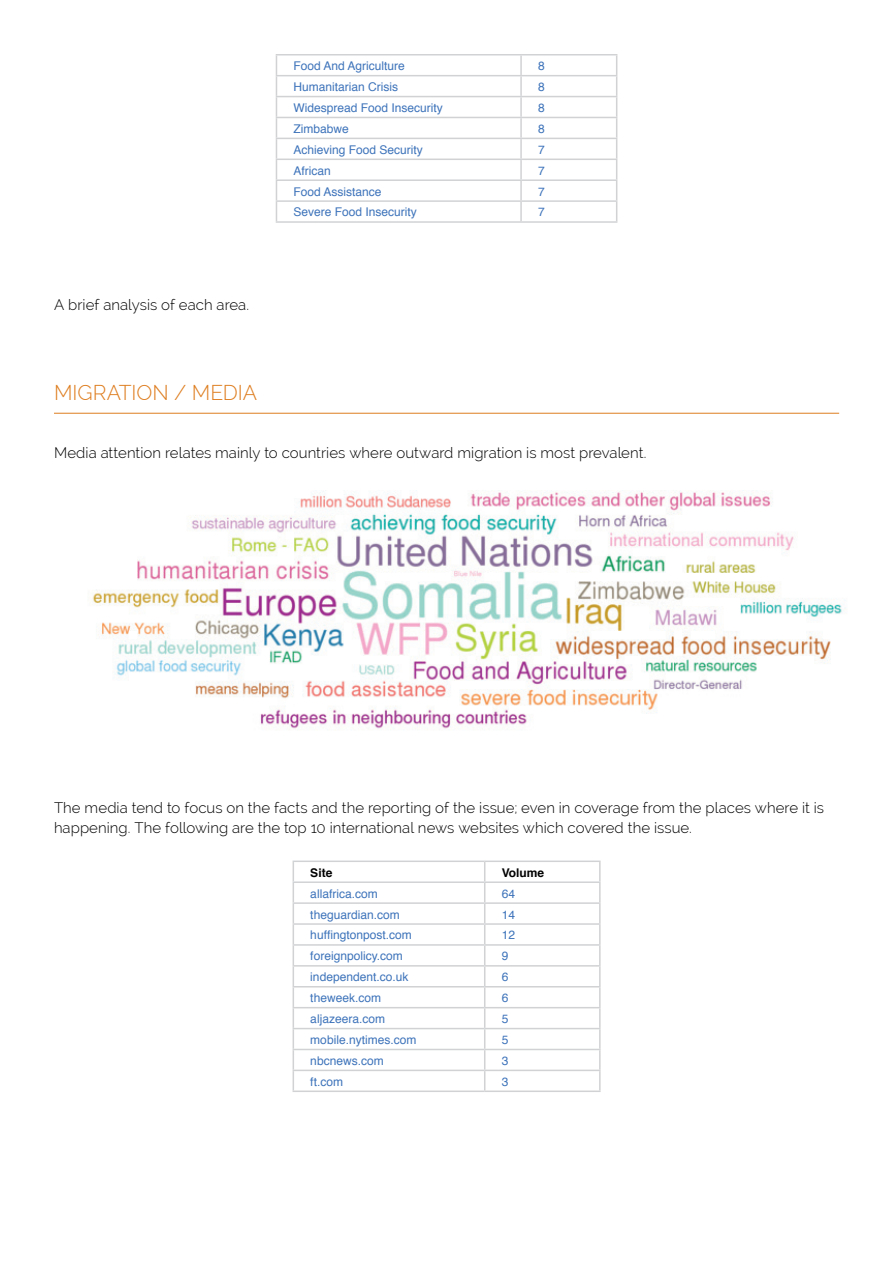
<style>
.page{position:relative;width:893px;height:1263px;background:#fff}
.page>*{position:absolute;margin:0;border:0;box-sizing:border-box;transform-origin:0 0}
.t1{font:300 21px "Raleway";letter-spacing:-.005em;color:#de7d1f}
.t2{font:300 15px/19.5px "Raleway";letter-spacing:.005em;color:#000001}
.t3{font:12px "Helvetica";color:#3d73ba}
.t4{font:700 12px "Helvetica";color:#000001}
</style>
<div class="page">
<hr style="left:54px;top:413px;width:785px;height:1px;background:#de7d1f">
<svg style="left:277px;top:56px;width:339px;height:165px"></svg>
<hr style="left:276px;top:54px;width:245px;height:2px;background:#d1d2d4">
<hr style="left:521px;top:54px;width:96px;height:2px;background:#d1d2d4">
<svg style="left:520px;top:56px;width:2px;height:19px"></svg>
<hr style="left:276px;top:75px;width:245px;height:1px;background:#d1d2d4">
<hr style="left:521px;top:75px;width:96px;height:1px;background:#d1d2d4">
<hr style="left:520px;top:76px;width:2px;height:20px;background:#d1d2d4">
<hr style="left:276px;top:96px;width:245px;height:1px;background:#d1d2d4">
<hr style="left:521px;top:96px;width:96px;height:1px;background:#d1d2d4">
<hr style="left:520px;top:97px;width:2px;height:20px;background:#d1d2d4">
<hr style="left:276px;top:117px;width:245px;height:1px;background:#d1d2d4">
<hr style="left:521px;top:117px;width:96px;height:1px;background:#d1d2d4">
<hr style="left:520px;top:118px;width:2px;height:20px;background:#d1d2d4">
<hr style="left:276px;top:138px;width:245px;height:1px;background:#d1d2d4">
<hr style="left:521px;top:138px;width:96px;height:1px;background:#d1d2d4">
<hr style="left:520px;top:139px;width:2px;height:20px;background:#d1d2d4">
<hr style="left:276px;top:159px;width:245px;height:1px;background:#d1d2d4">
<hr style="left:521px;top:159px;width:96px;height:1px;background:#d1d2d4">
<hr style="left:276px;top:179px;width:245px;height:2px;background:#d1d2d4">
<hr style="left:521px;top:179px;width:96px;height:2px;background:#d1d2d4">
<hr style="left:276px;top:200px;width:245px;height:2px;background:#d1d2d4">
<hr style="left:521px;top:200px;width:96px;height:2px;background:#d1d2d4">
<svg style="left:520px;top:160px;width:2px;height:61px"></svg>
<svg style="left:616px;top:56px;width:1px;height:165px"></svg>
<hr style="left:276px;top:221px;width:245px;height:2px;background:#d1d2d4">
<hr style="left:521px;top:221px;width:96px;height:2px;background:#d1d2d4">
<svg style="left:276px;top:56px;width:1px;height:165px"></svg>
<svg style="left:294px;top:862px;width:305px;height:228px"></svg>
<hr style="left:293px;top:881px;width:192px;height:2px;background:#d1d2d4">
<hr style="left:485px;top:881px;width:116px;height:2px;background:#d1d2d4">
<hr style="left:293px;top:902px;width:192px;height:2px;background:#d1d2d4">
<hr style="left:485px;top:902px;width:116px;height:2px;background:#d1d2d4">
<hr style="left:293px;top:923px;width:192px;height:2px;background:#d1d2d4">
<hr style="left:485px;top:923px;width:116px;height:2px;background:#d1d2d4">
<hr style="left:293px;top:944px;width:192px;height:2px;background:#d1d2d4">
<hr style="left:485px;top:944px;width:116px;height:2px;background:#d1d2d4">
<hr style="left:293px;top:965px;width:192px;height:1px;background:#d1d2d4">
<hr style="left:485px;top:965px;width:116px;height:1px;background:#d1d2d4">
<hr style="left:293px;top:986px;width:192px;height:1px;background:#d1d2d4">
<hr style="left:485px;top:986px;width:116px;height:1px;background:#d1d2d4">
<hr style="left:293px;top:1007px;width:192px;height:1px;background:#d1d2d4">
<hr style="left:485px;top:1007px;width:116px;height:1px;background:#d1d2d4">
<hr style="left:293px;top:1028px;width:192px;height:1px;background:#d1d2d4">
<hr style="left:485px;top:1028px;width:116px;height:1px;background:#d1d2d4">
<hr style="left:293px;top:1070px;width:192px;height:1px;background:#d1d2d4">
<hr style="left:485px;top:1070px;width:116px;height:1px;background:#d1d2d4">
<svg style="left:484px;top:862px;width:1px;height:228px"></svg>
<hr style="left:293px;top:1049px;width:192px;height:1px;background:#d1d2d4">
<hr style="left:485px;top:1049px;width:116px;height:1px;background:#d1d2d4">
<hr style="left:293px;top:860px;width:192px;height:2px;background:#d1d2d4">
<hr style="left:485px;top:860px;width:116px;height:2px;background:#d1d2d4">
<svg style="left:599px;top:862px;width:2px;height:103px"></svg>
<hr style="left:599px;top:966px;width:2px;height:20px;background:#d1d2d4">
<hr style="left:599px;top:987px;width:2px;height:20px;background:#d1d2d4">
<hr style="left:599px;top:1008px;width:2px;height:20px;background:#d1d2d4">
<hr style="left:599px;top:1029px;width:2px;height:20px;background:#d1d2d4">
<hr style="left:599px;top:1050px;width:2px;height:20px;background:#d1d2d4">
<svg style="left:293px;top:862px;width:1px;height:228px"></svg>
<svg style="left:599px;top:1071px;width:2px;height:19px"></svg>
<hr style="left:293px;top:1090px;width:192px;height:2px;background:#d1d2d4">
<hr style="left:485px;top:1090px;width:116px;height:2px;background:#d1d2d4">
<img style="left:92px;top:490px;width:754px;height:240px">
<p class="t2" style="left:54px;top:295px;width:197px">A brief analysis of each area.</p>
<h1 class="t1" style="left:54px;top:380px;width:205px">MIGRATION / MEDIA</h1>
<p class="t3" style="left:293px;top:57px;width:113px">Food And Agriculture</p>
<p class="t3" style="left:538px;top:57px;width:8px">8</p>
<p class="t3" style="left:293px;top:78px;width:106px">Humanitarian Crisis</p>
<p class="t3" style="left:538px;top:78px;width:8px">8</p>
<p class="t3" style="left:293px;top:98px;width:151px">Widespread Food Insecurity</p>
<p class="t3" style="left:538px;top:98px;width:8px">8</p>
<p class="t3" style="left:293px;top:119px;width:57px">Zimbabwe</p>
<p class="t3" style="left:538px;top:119px;width:8px">8</p>
<p class="t3" style="left:293px;top:140px;width:131px">Achieving Food Security</p>
<p class="t3" style="left:538px;top:140px;width:8px">7</p>
<p class="t3" style="left:293px;top:161px;width:39px">African</p>
<p class="t3" style="left:538px;top:161px;width:8px">7</p>
<p class="t3" style="left:293px;top:182px;width:90px">Food Assistance</p>
<p class="t3" style="left:538px;top:182px;width:8px">7</p>
<p class="t3" style="left:293px;top:203px;width:125px">Severe Food Insecurity</p>
<p class="t3" style="left:538px;top:203px;width:8px">7</p>
<p class="t2" style="left:54px;top:443px;width:594px">Media attention relates mainly to countries where outward migration is most prevalent.</p>
<p class="t2" style="left:54px;top:798px;width:772px">The media tend to focus on the facts and the reporting of the issue; even in coverage from the places where it is happening. The following are the top 10 international news websites which covered the issue.</p>
<p class="t4" style="left:310px;top:863px;width:24px">Site</p>
<p class="t4" style="left:502px;top:863px;width:44px">Volume</p>
<p class="t3" style="left:310px;top:884px;width:69px">allafrica.com</p>
<p class="t3" style="left:502px;top:884px;width:15px">64</p>
<p class="t3" style="left:310px;top:905px;width:91px">theguardian.com</p>
<p class="t3" style="left:502px;top:905px;width:15px">14</p>
<p class="t3" style="left:310px;top:926px;width:103px">huffingtonpost.com</p>
<p class="t3" style="left:502px;top:926px;width:15px">12</p>
<p class="t3" style="left:310px;top:947px;width:94px">foreignpolicy.com</p>
<p class="t3" style="left:502px;top:947px;width:8px">9</p>
<p class="t3" style="left:310px;top:968px;width:100px">independent.co.uk</p>
<p class="t3" style="left:502px;top:968px;width:8px">6</p>
<p class="t3" style="left:310px;top:989px;width:72px">theweek.com</p>
<p class="t3" style="left:502px;top:989px;width:8px">6</p>
<p class="t3" style="left:310px;top:1009px;width:76px">aljazeera.com</p>
<p class="t3" style="left:502px;top:1009px;width:8px">5</p>
<p class="t3" style="left:310px;top:1030px;width:108px">mobile.nytimes.com</p>
<p class="t3" style="left:502px;top:1030px;width:8px">5</p>
<p class="t3" style="left:310px;top:1051px;width:75px">nbcnews.com</p>
<p class="t3" style="left:502px;top:1051px;width:8px">3</p>
<p class="t3" style="left:310px;top:1072px;width:34px">ft.com</p>
<p class="t3" style="left:502px;top:1072px;width:8px">3</p>
</div>
